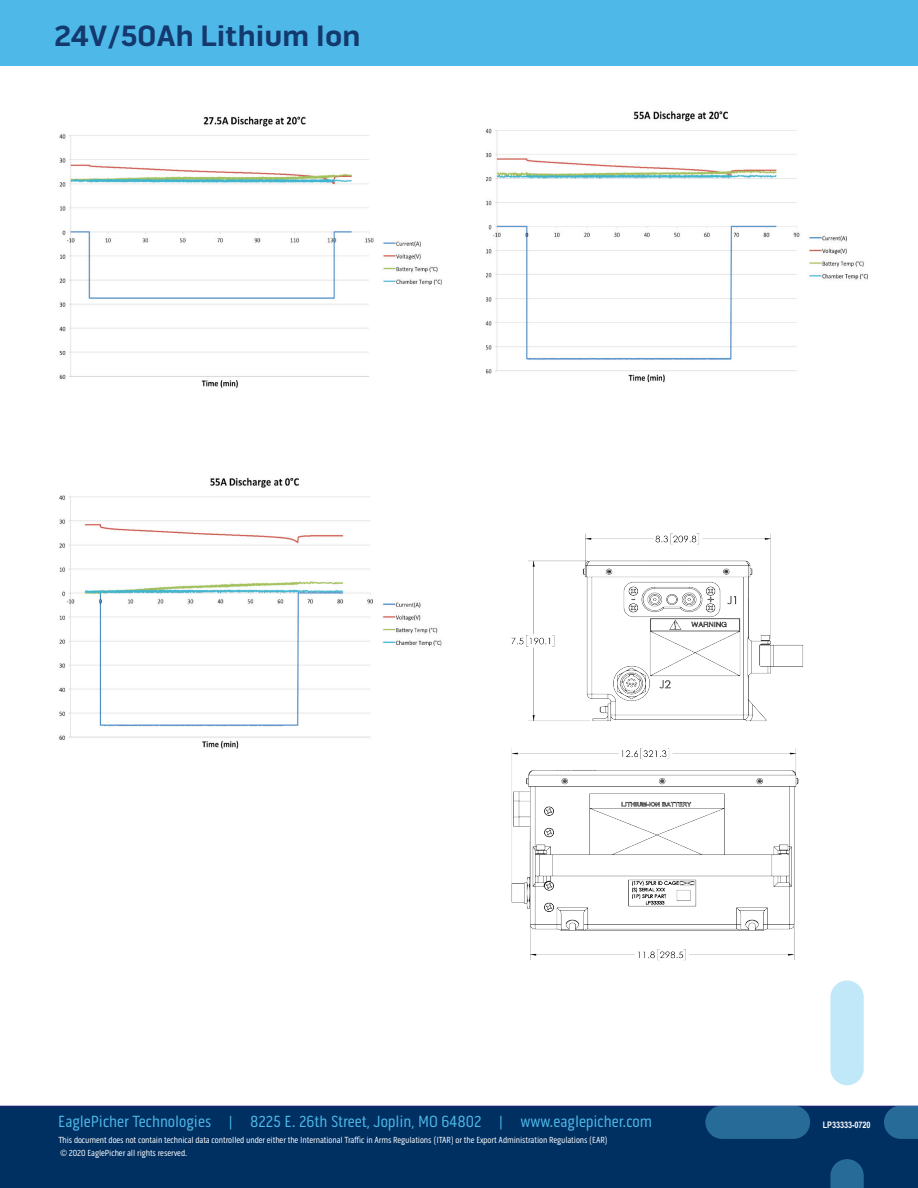
<style>
.page{position:relative;width:918px;height:1188px;background:#fff}
.page>*{position:absolute;margin:0;border:0;box-sizing:border-box;transform-origin:0 0}
.t1{font:700 30px "Pill Gothic 600 mg";color:#13396e}
.t2{font:16.5px "Pill Gothic 300 mg";color:#4eb9e9}
.t3{font:9px "Pill Gothic 300 mg";letter-spacing:-.01em;color:#fff}
.t4{font:700 9px "Arial Narrow";letter-spacing:-.01em;color:#fff}
</style>
<div class="page">
<div style="left:0;top:1106px;width:918px;height:82px;background:#003062"></div>
<div style="left:705px;top:1106px;width:105px;height:33px;background:#276b99;border-radius:17px"></div>
<svg style="left:884px;top:1106px;width:34px;height:33px"></svg>
<div style="left:830px;top:981px;width:34px;height:104px;background:#c1e8f8;border-radius:17px"></div>
<svg style="left:830px;top:1159px;width:34px;height:29px"></svg>
<div style="left:0;top:0;width:918px;height:66px;background:#4eb9e9"></div>
<img style="left:59px;top:111px;width:809px;height:638px">
<img style="left:495px;top:511px;width:330px;height:450px">
<p class="t1" style="left:54px;top:18px;width:308px">24V/50Ah Lithium Ion</p>
<p class="t2" style="left:58px;top:1112px;width:595px">EaglePicher Technologies | 8225 E. 26th Street, Joplin, MO 64802 | www.eaglepicher.com</p>
<p class="t3" style="left:60px;top:1148px;width:129px">© 2020 EaglePicher all rights reserved.</p>
<p class="t3" style="left:58px;top:1135px;width:551px">This document does not contain technical data controlled under either the International Traffic in Arms Regulations (ITAR) or the Export Administration Regulations (EAR)</p>
<p class="t4" style="left:823px;top:1118px;width:49px">LP33333-0720</p>
</div>
